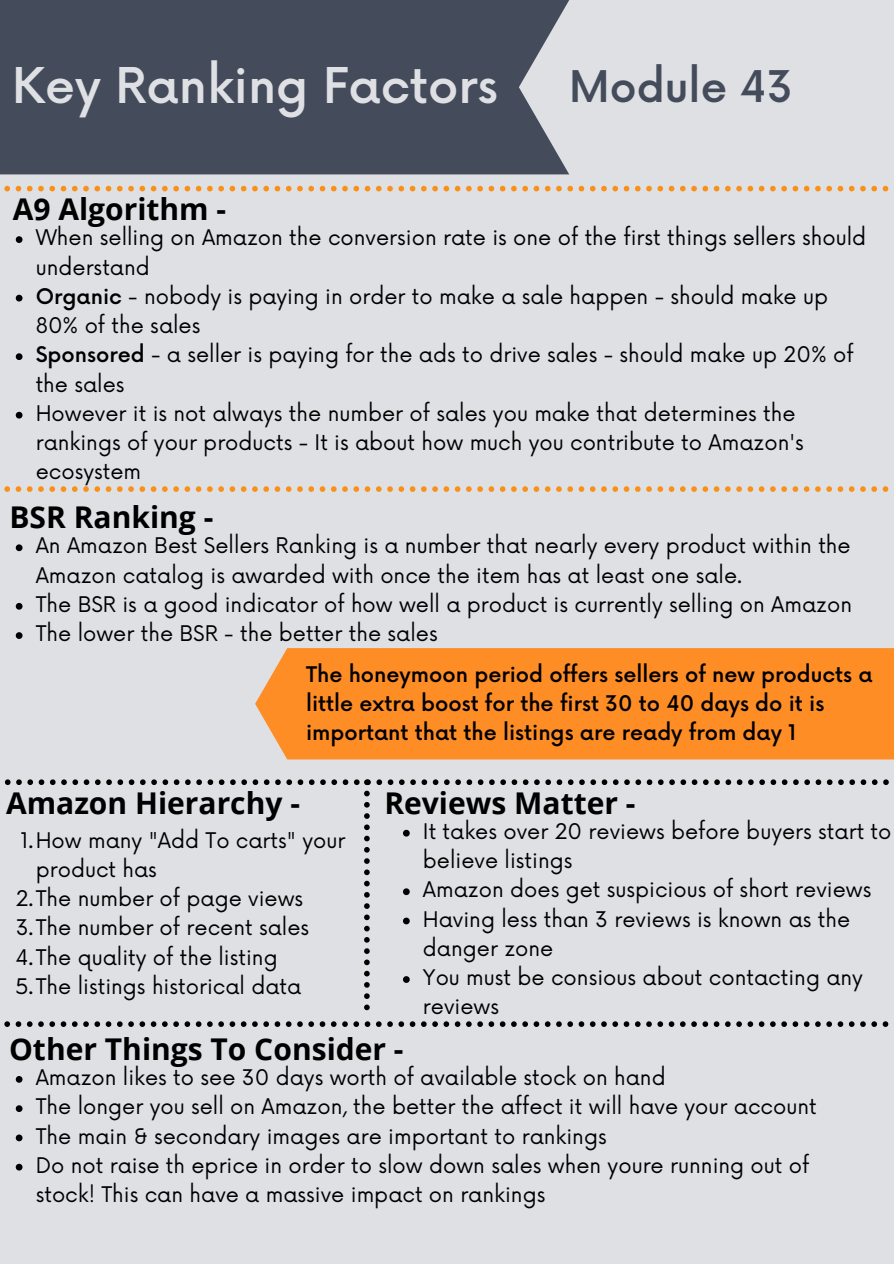
<style>
.page{position:relative;width:894px;height:1264px;background:#fff}
.page>*{position:absolute;margin:0;border:0;box-sizing:border-box;transform-origin:0 0}
.t1{font:500 48px "Now";color:#dfe0e4}
.t2{font:500 42.45px "Now";color:#444c5c}
.t3{font:700 30px "Open Sans";color:#000}
.t4{font:21px/29.2px "Now";color:#000}
.t5{font:500 21px/29.2px "Now";color:#000}
.s1{font-weight:500}
</style>
<div class="page">
<div style="left:0;top:0;width:893px;height:1263px;background:#dfe0e4"></div>
<div style="left:0;top:0;width:569px;height:174px;background:#444c5c"></div>
<svg style="left:16px;top:236px;width:6px;height:7px"></svg>
<svg style="left:16px;top:295px;width:6px;height:6px"></svg>
<svg style="left:16px;top:353px;width:6px;height:7px"></svg>
<svg style="left:16px;top:412px;width:6px;height:6px"></svg>
<div style="left:255px;top:648px;width:638px;height:111px;background:#ff8d26"></div>
<svg style="left:4px;top:1021px;width:885px;height:5px"></svg>
<svg style="left:16px;top:544px;width:6px;height:7px"></svg>
<svg style="left:16px;top:603px;width:6px;height:6px"></svg>
<svg style="left:16px;top:632px;width:6px;height:7px"></svg>
<svg style="left:4px;top:779px;width:885px;height:231px"></svg>
<svg style="left:16px;top:1076px;width:6px;height:6px"></svg>
<svg style="left:16px;top:1105px;width:6px;height:6px"></svg>
<svg style="left:16px;top:1134px;width:6px;height:7px"></svg>
<svg style="left:16px;top:1163px;width:6px;height:7px"></svg>
<svg style="left:4px;top:486px;width:885px;height:6px"></svg>
<svg style="left:4px;top:186px;width:885px;height:5px"></svg>
<h1 class="t1" style="left:12px;top:60px;width:487px">Key Ranking Factors</h1>
<h2 class="t2" style="left:569px;top:64px;width:225px">Module 43</h2>
<h3 class="t3" style="left:13px;top:188px;width:215px">A9 Algorithm -</h3>
<p class="t4" style="left:36px;top:224px;width:831px">When selling on Amazon the conversion rate is one of the first things sellers should understand<br><span class="s1">Organic</span> - nobody is paying in order to make a sale happen - should make up 80% of the sales<br><span class="s1">Sponsored</span> - a seller is paying for the ads to drive sales - should make up 20% of the sales<br>However it is not always the number of sales you make that determines the rankings of your products - It is about how much you contribute to Amazon's ecosystem</p>
<h3 class="t3" style="left:9px;top:496px;width:205px">BSR Ranking -</h3>
<p class="t4" style="left:36px;top:532px;width:817px">An Amazon Best Sellers Ranking is a number that nearly every product within the Amazon catalog is awarded with once the item has at least one sale.<br>The BSR is a good indicator of how well a product is currently selling on Amazon The lower the BSR - the better the sales</p>
<p class="t5" style="left:306px;top:660px;width:567px">The honeymoon period offers sellers of new products a little extra boost for the first 30 to 40 days do it is important that the listings are ready from day 1</p>
<h3 class="t3" style="left:6px;top:781px;width:295px">Amazon Hierarchy -</h3>
<p class="t4" style="left:20px;top:826px;width:326px">1.How many "Add To carts" your</p>
<p class="t4" style="left:36px;top:855px;width:123px">product has</p>
<p class="t4" style="left:16px;top:885px;width:289px">2.The number of page views</p>
<p class="t4" style="left:16px;top:914px;width:295px">3.The number of recent sales</p>
<p class="t4" style="left:16px;top:943px;width:264px">4.The quality of the listing</p>
<p class="t4" style="left:15px;top:972px;width:287px">5.The listings historical data</p>
<h3 class="t3" style="left:384px;top:781px;width:252px">Reviews Matter -</h3>
<p class="t4" style="left:423px;top:817px;width:470px">It takes over 20 reviews before buyers start to believe listings<br>Amazon does get suspicious of short reviews<br>Having less than 3 reviews is known as the danger zone<br>You must be consious about contacting any reviews</p>
<h3 class="t3" style="left:9px;top:1027px;width:396px">Other Things To Consider -</h3>
<p class="t4" style="left:36px;top:1063px;width:782px">Amazon likes to see 30 days worth of available stock on hand<br>The longer you sell on Amazon, the better the affect it will have your account The main &amp; secondary images are important to rankings<br>Do not raise th eprice in order to slow down sales when youre running out of stock! This can have a massive impact on rankings</p>
</div>
